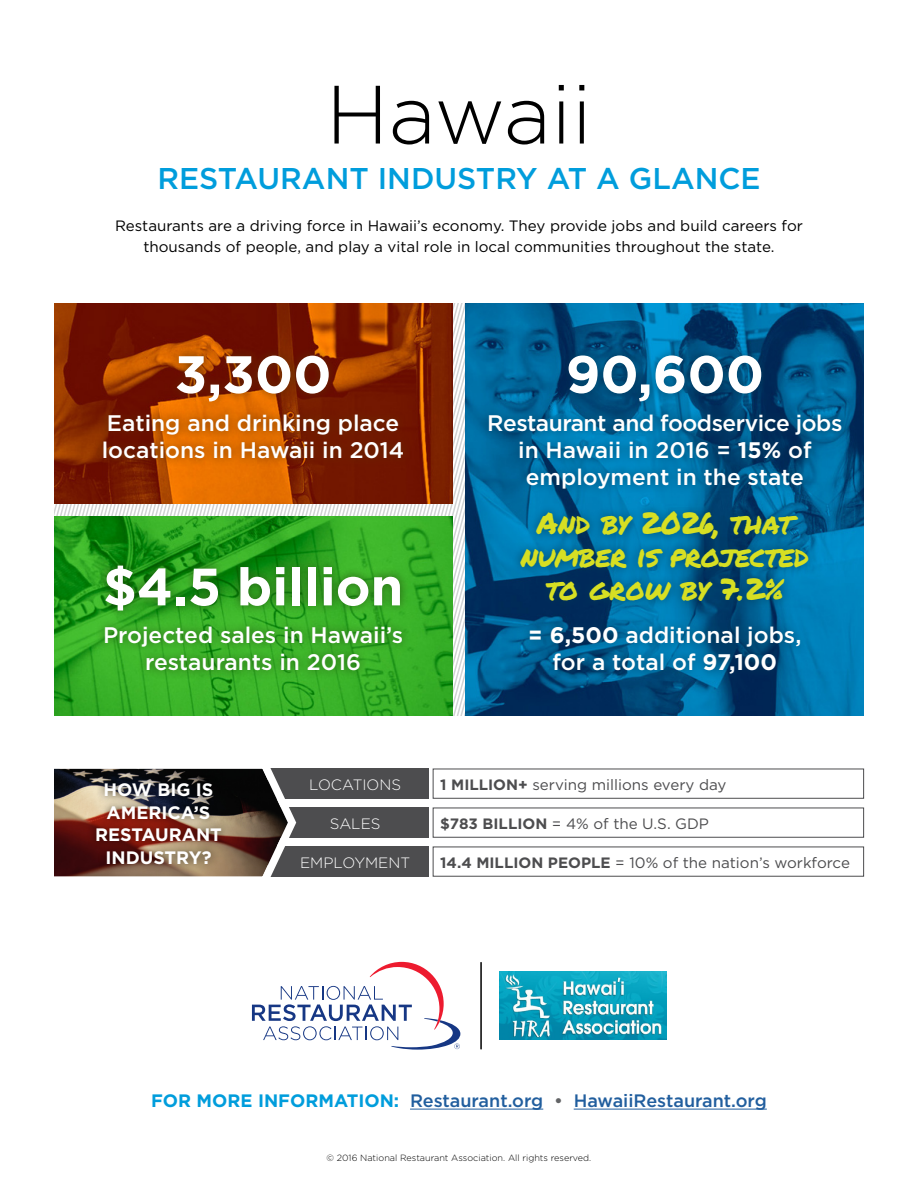
<style>
.page{position:relative;width:918px;height:1188px;background:#fff}
.page>*{position:absolute;margin:0;border:0;box-sizing:border-box;transform-origin:0 0}
.t1{font:300 82.5px "Gotham";color:#000}
.t2{font:700 52.5px "Gotham";color:#fff}
.t3{font:30px/33px "Permanent Marker";letter-spacing:-.02em;color:#d7df23;text-align:center}
.t4{font:500 30px "Gotham";color:#009ddc}
.t5{font:500 22.5px/27px "Gotham";color:#fff;text-align:center}
.t6{font:500 22.5px/27px "Gotham";letter-spacing:-.02em;color:#fff;text-align:center}
.t7{font:500 18px "Gotham";color:#215e9e}
.t8{font:700 18px/22.5px "Gotham";color:#fff;text-align:center}
.t9{font:15px/21px "Gotham";color:#000;text-align:center}
.t10{font:15px "Gotham";color:#4d4d4f}
.t11{font:300 15px "Gotham";color:#fff}
.t12{font:300 9px "Gotham";color:#000}
.s1{font-weight:700}
.s2{font-weight:700;color:#009ddc}
.s3{color:#636466}
</style>
<div class="page">
<svg style="left:104px;top:304px;width:362px;height:412px"></svg>
<img style="left:54px;top:304px;width:398px;height:199px">
<img style="left:466px;top:304px;width:398px;height:412px">
<img style="left:54px;top:517px;width:398px;height:199px">
<div style="left:433px;top:808px;width:431px;height:30px;border:1px solid #4d4d4f"></div>
<div style="left:268px;top:808px;width:161px;height:30px;background:#4d4d4f"></div>
<div style="left:433px;top:847px;width:431px;height:30px;border:1px solid #4d4d4f"></div>
<div style="left:268px;top:847px;width:161px;height:30px;background:#4d4d4f"></div>
<div style="left:433px;top:769px;width:431px;height:30px;border:1px solid #4d4d4f"></div>
<div style="left:268px;top:769px;width:161px;height:30px;background:#4d4d4f"></div>
<svg style="left:54px;top:768px;width:248px;height:109px"></svg>
<div style="left:87px;top:774px;width:143px;height:99px;background:#000;opacity:.75"></div>
<svg style="left:252px;top:962px;width:208px;height:88px"></svg>
<hr style="left:480px;top:963px;width:2px;height:86px;background:#000">
<hr style="left:410px;top:1109px;width:133px;height:1px;background:#215e9e">
<hr style="left:574px;top:1109px;width:193px;height:1px;background:#215e9e">
<div style="left:95px;top:556px;width:316px;height:124px;background:#214c0c;opacity:.75"></div>
<div style="left:94px;top:346px;width:318px;height:122px;background:#603100;opacity:.75"></div>
<div style="left:480px;top:346px;width:371px;height:337px;background:#003c5a;opacity:.75"></div>
<img style="left:500px;top:972px;width:166px;height:68px">
<h1 class="t1" style="left:326px;top:69px;width:268px">Hawaii</h1>
<h3 class="t4" style="left:157px;top:161px;width:605px">RESTAURANT INDUSTRY AT A GLANCE</h3>
<p class="t9" style="left:115px;top:215px;width:689px">Restaurants are a driving force in Hawaii’s economy. They provide jobs and build careers for thousands of people, and play a vital role in local communities throughout the state.</p>
<h2 class="t2" style="left:175px;top:344px;width:158px">3,300</h2>
<h3 class="t5" style="left:102px;top:409px;width:304px;text-align:left">Eating and drinking place locations in Hawaii in 2014</h3>
<h2 class="t2" style="left:103px;top:556px;width:302px">$4.5 billion</h2>
<h3 class="t5" style="left:103px;top:621px;width:302px">Projected sales in Hawaii’s restaurants in 2016</h3>
<h2 class="t2" style="left:566px;top:344px;width:200px">90,600</h2>
<h3 class="t6" style="left:487px;top:409px;width:357px">Restaurant and foodservice jobs in Hawaii in 2016 = <span class="s1">15%</span> of employment in the state</h3>
<h3 class="t3" style="left:521px;top:505px;width:289px">And by 2026, that number is projected to grow by 7.2%</h3>
<h3 class="t5" style="left:528px;top:621px;width:275px"><span class="s1">= 6,500</span> additional jobs, for a total of <span class="s1">97,100</span></h3>
<p class="t8" style="left:104px;top:778px;width:111px">HOW BIG IS</p>
<p class="t11" style="left:309px;top:776px;width:93px">LOCATIONS</p>
<p class="t10" style="left:440px;top:776px;width:288px"><span class="s1">1 MILLION+</span> serving millions every day</p>
<p class="t8" style="left:95px;top:801px;width:128px">AMERICA’S<br>RESTAURANT<br>INDUSTRY?</p>
<p class="t11" style="left:330px;top:815px;width:52px">SALES</p>
<p class="t10" style="left:440px;top:815px;width:270px"><span class="s1">$783 BILLION</span> = 4% of the U.S. GDP</p>
<p class="t11" style="left:300px;top:854px;width:112px">EMPLOYMENT</p>
<p class="t10" style="left:440px;top:854px;width:411px"><span class="s1">14.4 MILLION PEOPLE</span> = 10% of the nation’s workforce</p>
<p class="t7" style="left:151px;top:1090px;width:617px"><span class="s2">FOR MORE INFORMATION:</span> Restaurant.org <span class="s3">•</span> HawaiiRestaurant.org</p>
<p class="t12" style="left:327px;top:1153px;width:266px">© 2016 National Restaurant Association. All rights reserved.</p>
</div>
